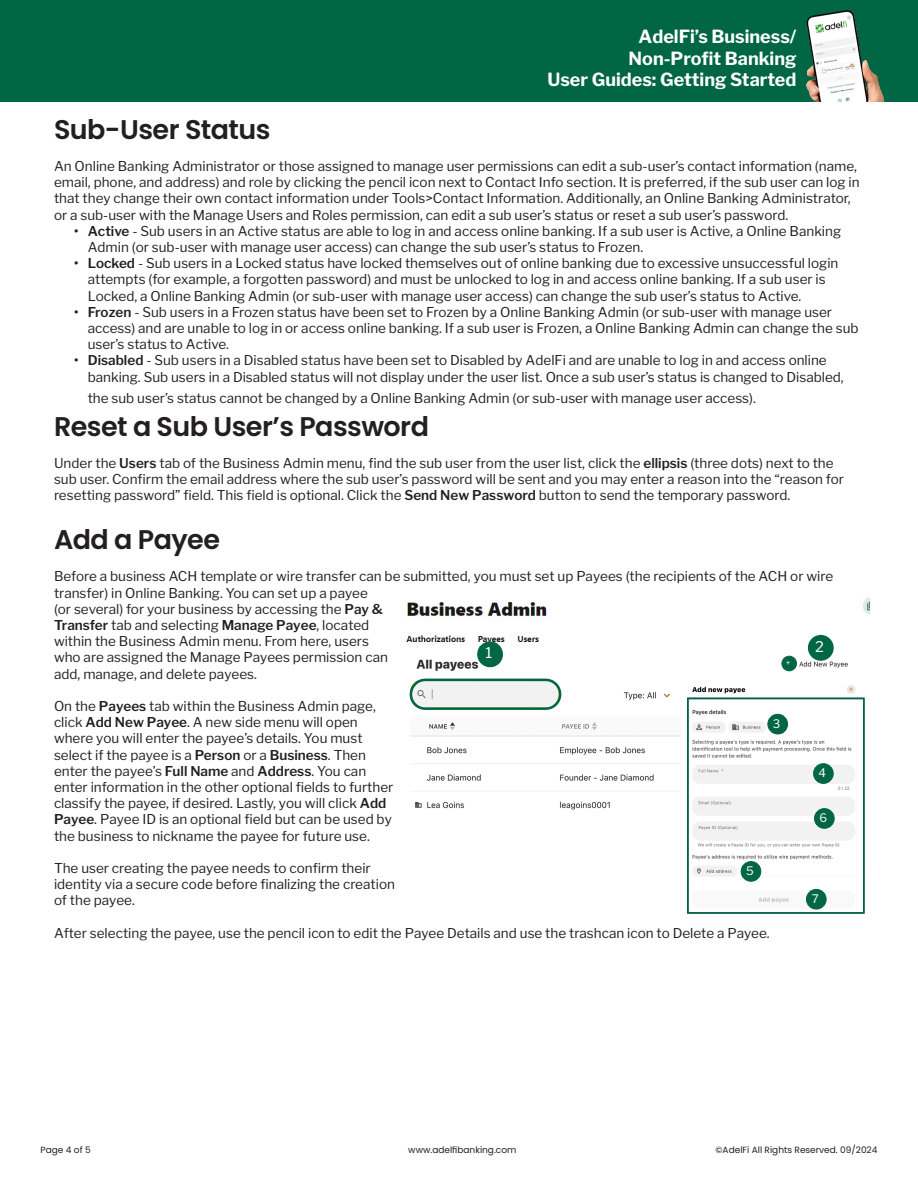
<style>
.page{position:relative;width:918px;height:1188px;background:#fff}
.page>*{position:absolute;margin:0;border:0;box-sizing:border-box;transform-origin:0 0}
.t1{font:600 27px "Poppins";letter-spacing:-.02em;color:#231f20}
.t2{font:700 18px/21.6px "Libre Franklin";color:#fff;text-align:right}
.t3{font:14.7px "Libre Franklin";color:#fff}
.t4{font:13.5px/16.2px "Libre Franklin";color:#231f20}
.t5{font:11.85px "Arial";color:#231f20}
.t6{font:11.7px "Libre Franklin";color:#fff}
.t7{font:9px "Poppins";color:#231f20}
.t8{font:8.7px "Libre Franklin";color:#fff}
.s1{font-weight:600}
</style>
<div class="page">
<div style="left:0;top:0;width:918px;height:101px;background:#064"></div>
<img style="left:807px;top:11px;width:77px;height:90px">
<img style="left:409px;top:645px;width:446px;height:263px">
<img style="left:406px;top:597px;width:464px;height:48px">
<div style="left:478px;top:642px;width:24px;height:25px;background:#064;border-radius:50%"></div>
<div style="left:477px;top:641px;width:26px;height:26px;border:1px solid #064;border-radius:50%"></div>
<div style="left:809px;top:636px;width:24px;height:24px;background:#064;border-radius:50%"></div>
<div style="left:808px;top:635px;width:26px;height:26px;border:1px solid #064;border-radius:50%"></div>
<div style="left:782px;top:656px;width:15px;height:15px;background:#064;border-radius:50%"></div>
<div style="left:782px;top:656px;width:15px;height:15px;border:1px solid #064;border-radius:50%"></div>
<div style="left:768px;top:714px;width:20px;height:20px;background:#064;border-radius:50%"></div>
<div style="left:767px;top:714px;width:21px;height:20px;border:1px solid #064;border-radius:50%"></div>
<div style="left:814px;top:764px;width:19px;height:19px;background:#064;border-radius:50%"></div>
<div style="left:813px;top:763px;width:21px;height:21px;border:1px solid #064;border-radius:50%"></div>
<div style="left:815px;top:809px;width:19px;height:19px;background:#064;border-radius:50%"></div>
<div style="left:814px;top:808px;width:21px;height:21px;border:1px solid #064;border-radius:50%"></div>
<div style="left:741px;top:862px;width:20px;height:19px;background:#064;border-radius:50%"></div>
<div style="left:741px;top:861px;width:20px;height:21px;border:1px solid #064;border-radius:50%"></div>
<div style="left:806px;top:889px;width:20px;height:20px;background:#064;border-radius:50%"></div>
<div style="left:806px;top:889px;width:21px;height:21px;border:1px solid #064;border-radius:50%"></div>
<div style="left:687px;top:697px;width:178px;height:217px;border:2px solid #064"></div>
<div style="left:410px;top:679px;width:151px;height:31px;border:3px solid #064;border-radius:14px"></div>
<h2 class="t2" style="left:547px;top:26px;width:251px">AdelFi’s Business/<br>Non-Profit Banking<br>User Guides: Getting Started</h2>
<p class="t1" style="left:54px;top:113px;width:218px">Sub-User Status</p>
<p class="t4" style="left:54px;top:158px;width:807px">An Online Banking Administrator or those assigned to manage user permissions can edit a sub-user’s contact information (name, email, phone, and address) and role by clicking the pencil icon next to Contact Info section. It is preferred, if the sub user can log in that they change their own contact information under Tools&gt;Contact Information. Additionally, an Online Banking Administrator, or a sub-user with the Manage Users and Roles permission, can edit a sub user’s status or reset a sub user’s password.</p>
<p class="t4" style="left:88px;top:223px;width:755px;text-indent:-14px"><span class="s1">• Active</span> - Sub users in an Active status are able to log in and access online banking. If a sub user is Active, a Online Banking<br>Admin (or sub-user with manage user access) can change the sub user’s status to Frozen.</p>
<p class="t4" style="left:88px;top:255px;width:752px;text-indent:-14px"><span class="s1">• Locked</span> - Sub users in a Locked status have locked themselves out of online banking due to excessive unsuccessful login attempts (for example, a forgotten password) and must be unlocked to log in and access online banking. If a sub user is<br>Locked, a Online Banking Admin (or sub-user with manage user access) can change the sub user’s status to Active.</p>
<p class="t4" style="left:88px;top:304px;width:772px;text-indent:-14px"><span class="s1">• Frozen</span> - Sub users in a Frozen status have been set to Frozen by a Online Banking Admin (or sub-user with manage user access) and are unable to log in or access online banking. If a sub user is Frozen, a Online Banking Admin can change the sub user’s status to Active.</p>
<p class="t4" style="left:88px;top:352px;width:758px;text-indent:-14px"><span class="s1">• Disabled</span> - Sub users in a Disabled status have been set to Disabled by AdelFi and are unable to log in and access online banking. Sub users in a Disabled status will not display under the user list. Once a sub user’s status is changed to Disabled,</p>
<p class="t4" style="left:88px;top:390px;width:670px">the sub user’s status cannot be changed by a Online Banking Admin (or sub-user with manage user access).</p>
<p class="t1" style="left:54px;top:410px;width:377px">Reset a Sub User’s Password</p>
<p class="t4" style="left:54px;top:455px;width:791px">Under the <span class="s1">Users</span> tab of the Business Admin menu, find the sub user from the user list, click the <span class="s1">ellipsis</span> (three dots) next to the sub user. Confirm the email address where the sub user’s password will be sent and you may enter a reason into the “reason for resetting password” field. This field is optional. Click the <span class="s1">Send New Password</span> button to send the temporary password.</p>
<p class="t1" style="left:54px;top:524px;width:168px">Add a Payee</p>
<p class="t4" style="left:54px;top:568px;width:781px">Before a business ACH template or wire transfer can be submitted, you must set up Payees (the recipients of the ACH or wire transfer) in Online Banking. You can set up a payee<br>(or several) for your business by accessing the <span class="s1">Pay &amp;<br>Transfer</span> tab and selecting <span class="s1">Manage Payee</span>, located<br>within the Business Admin menu. From here, users<br>who are assigned the Manage Payees permission can<br>add, manage, and delete payees.</p>
<p class="t4" style="left:54px;top:698px;width:341px">On the <span class="s1">Payees</span> tab within the Business Admin page, click <span class="s1">Add New Payee</span>. A new side menu will open where you will enter the payee’s details. You must select if the payee is a <span class="s1">Person</span> or a <span class="s1">Business</span>. Then enter the payee’s <span class="s1">Full Name</span> and <span class="s1">Address</span>. You can enter information in the other optional fields to further classify the payee, if desired. Lastly, you will click <span class="s1">Add Payee</span>. Payee ID is an optional field but can be used by the business to nickname the payee for future use.</p>
<p class="t4" style="left:54px;top:860px;width:342px">The user creating the payee needs to confirm their identity via a secure code before finalizing the creation of the payee.</p>
<p class="t4" style="left:54px;top:925px;width:717px">After selecting the payee, use the pencil icon to edit the Payee Details and use the trashcan icon to Delete a Payee.</p>
<p class="t3" style="left:815px;top:638px;width:10px">2</p>
<p class="t3" style="left:486px;top:644px;width:8px">1</p>
<p class="t8" style="left:786px;top:658px;width:6px">+</p>
<p class="t6" style="left:773px;top:716px;width:9px">3</p>
<p class="t6" style="left:819px;top:766px;width:9px">4</p>
<p class="t6" style="left:819px;top:811px;width:9px">6</p>
<p class="t6" style="left:746px;top:864px;width:9px">5</p>
<p class="t6" style="left:812px;top:891px;width:9px">7</p>
<p class="t5" style="left:403px;top:924px;width:481px">After selecting the payee, use the pencil icon to edit the Payee Details and use the trashcan</p>
<p class="t7" style="left:40px;top:1145px;width:52px">Page 4 of 5</p>
<p class="t7" style="left:408px;top:1145px;width:110px">www.adelfibanking.com</p>
<p class="t7" style="left:716px;top:1145px;width:163px">©AdelFi All Rights Reserved. 09/2024</p>
</div>
